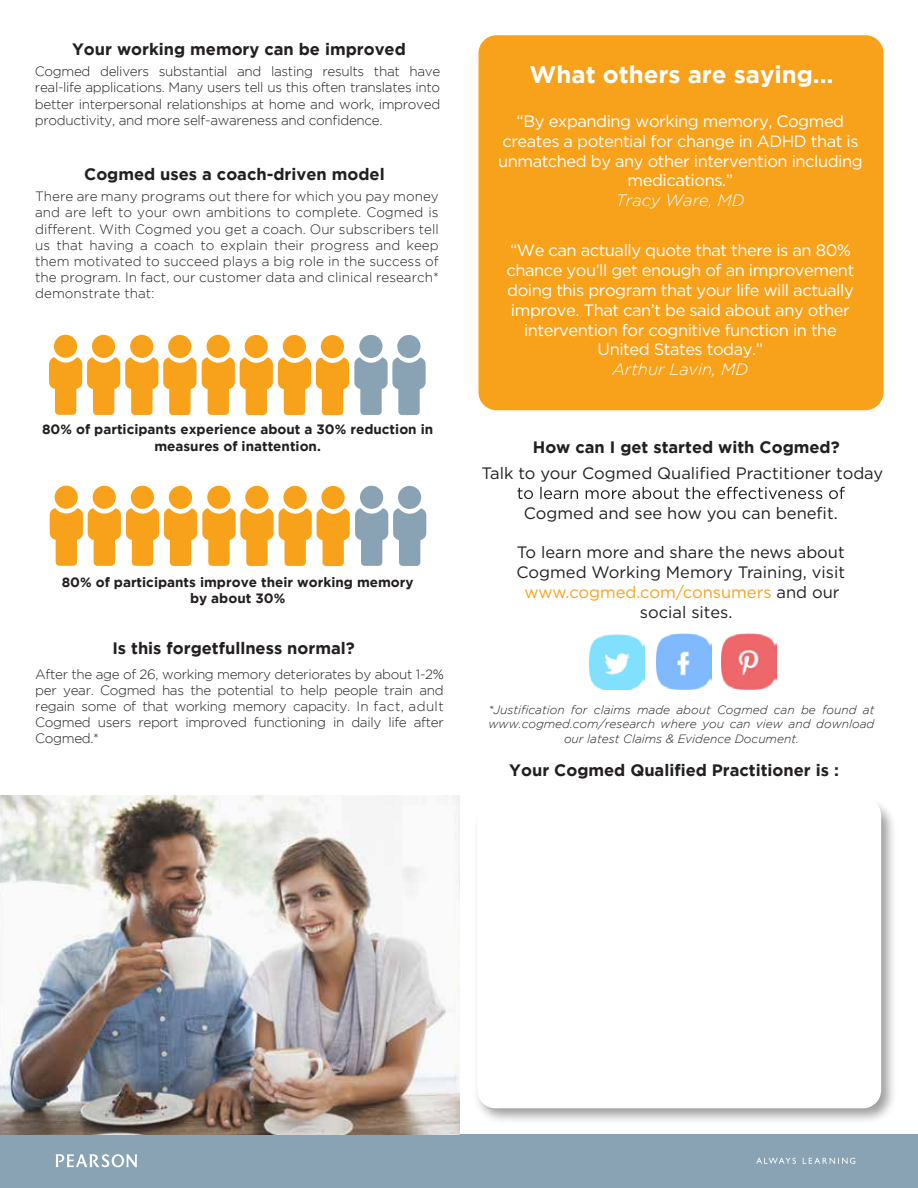
<style>
.page{position:relative;width:918px;height:1188px;background:#fff}
.page>*{position:absolute;margin:0;border:0;box-sizing:border-box;transform-origin:0 0}
.t1{font:700 24px "Gotham";color:#fff}
.t2{font:16.5px/19.8px "Gotham";letter-spacing:-.03em;color:#fff;text-align:center}
.t3{font:700 16.5px "Gotham";color:#231f20}
.t4{font:16.5px "Gotham";color:#231f20}
.t5{font:16.5px "Gotham";color:#f8a21c}
.t6{font:italic 300 16.5px "Gotham";color:#fff}
.t7{font:300 13.5px/16.2px "Gotham";letter-spacing:-.025em;color:#231f20;text-align:justify}
.t8{font:700 13.5px/16.2px "Gotham";color:#231f20;text-align:center}
.t9{font:italic 300 12px/14.4px "Gotham";color:#231f20;text-align:center}
.s1{color:#231f20}
</style>
<div class="page">
<div style="left:478px;top:35px;width:405px;height:375px;background:#f8a21c;border-radius:18px"></div>
<svg style="left:517px;top:487px;width:328px;height:12px"></svg>
<div style="left:0;top:1134px;width:918px;height:54px;background:#89a3b4"></div>
<svg style="left:56px;top:1154px;width:81px;height:13px"></svg>
<svg style="left:756px;top:1158px;width:99px;height:6px"></svg>
<img style="left:0;top:796px;width:460px;height:338px">
<img style="left:477px;top:805px;width:417px;height:316px">
<div style="left:477px;top:797px;width:404px;height:311px;background:#fff;border-radius:18px"></div>
<div style="left:54px;top:335px;width:23px;height:23px;background:#f8a21c;border-radius:50%"></div>
<div style="left:92px;top:335px;width:23px;height:23px;background:#f8a21c;border-radius:50%"></div>
<div style="left:130px;top:335px;width:23px;height:23px;background:#f8a21c;border-radius:50%"></div>
<svg style="left:49px;top:357px;width:147px;height:58px"></svg>
<div style="left:168px;top:335px;width:23px;height:23px;background:#f8a21c;border-radius:50%"></div>
<div style="left:206px;top:335px;width:24px;height:23px;background:#f8a21c;border-radius:50%"></div>
<div style="left:245px;top:335px;width:23px;height:23px;background:#f8a21c;border-radius:50%"></div>
<div style="left:283px;top:335px;width:23px;height:23px;background:#f8a21c;border-radius:50%"></div>
<div style="left:321px;top:335px;width:23px;height:23px;background:#f8a21c;border-radius:50%"></div>
<div style="left:359px;top:335px;width:24px;height:23px;background:#89a3b4;border-radius:50%"></div>
<svg style="left:202px;top:357px;width:224px;height:58px"></svg>
<div style="left:397px;top:335px;width:24px;height:23px;background:#89a3b4;border-radius:50%"></div>
<div style="left:55px;top:486px;width:23px;height:23px;background:#f8a21c;border-radius:50%"></div>
<div style="left:93px;top:486px;width:23px;height:23px;background:#f8a21c;border-radius:50%"></div>
<div style="left:131px;top:486px;width:23px;height:23px;background:#f8a21c;border-radius:50%"></div>
<div style="left:169px;top:486px;width:23px;height:23px;background:#f8a21c;border-radius:50%"></div>
<div style="left:207px;top:486px;width:24px;height:23px;background:#f8a21c;border-radius:50%"></div>
<div style="left:245px;top:486px;width:24px;height:23px;background:#f8a21c;border-radius:50%"></div>
<div style="left:283px;top:486px;width:24px;height:23px;background:#f8a21c;border-radius:50%"></div>
<div style="left:321px;top:486px;width:24px;height:23px;background:#f8a21c;border-radius:50%"></div>
<div style="left:360px;top:486px;width:23px;height:23px;background:#89a3b4;border-radius:50%"></div>
<svg style="left:50px;top:508px;width:376px;height:58px"></svg>
<div style="left:398px;top:486px;width:23px;height:23px;background:#89a3b4;border-radius:50%"></div>
<img style="left:589px;top:634px;width:56px;height:56px">
<img style="left:722px;top:634px;width:55px;height:56px">
<img style="left:656px;top:634px;width:55px;height:56px">
<p class="t3" style="left:72px;top:39px;width:335px">Your working memory can be improved</p>
<p class="t7" style="left:35px;top:63px;width:407px">Cogmed delivers substantial and lasting results that have real-life applications. Many users tell us this often translates into better interpersonal relationships at home and work, improved productivity, and more self-awareness and confidence.</p>
<p class="t3" style="left:84px;top:164px;width:302px">Cogmed uses a coach-driven model</p>
<p class="t7" style="left:35px;top:188px;width:405px">There are many programs out there for which you pay money and are left to your own ambitions to complete. Cogmed is different. With Cogmed you get a coach. Our subscribers tell us that having a coach to explain their progress and keep them motivated to succeed plays a big role in the success of the program. In fact, our customer data and clinical research* demonstrate that:</p>
<p class="t8" style="left:42px;top:421px;width:393px">80% of participants experience about a 30% reduction in measures of inattention.</p>
<p class="t8" style="left:62px;top:574px;width:353px">80% of participants improve their working memory by about 30%</p>
<p class="t3" style="left:112px;top:639px;width:244px">Is this forgetfullness normal?</p>
<p class="t7" style="left:35px;top:666px;width:410px">After the age of 26, working memory deteriorates by about 1-2% per year. Cogmed has the potential to help people train and regain some of that working memory capacity. In fact, adult Cogmed users report improved functioning in daily life after Cogmed.*</p>
<h1 class="t1" style="left:530px;top:61px;width:305px">What others are saying...</h1>
<p class="t2" style="left:498px;top:111px;width:366px">“By expanding working memory, Cogmed creates a potential for change in ADHD that is unmatched by any other intervention including medications.”</p>
<p class="t6" style="left:616px;top:191px;width:130px">Tracy Ware, MD</p>
<p class="t2" style="left:506px;top:240px;width:349px">“We can actually quote that there is an 80% chance you’ll get enough of an improvement doing this program that your life will actually improve. That can’t be said about any other intervention for cognitive function in the United States today.”</p>
<p class="t6" style="left:612px;top:360px;width:137px">Arthur Lavin, MD</p>
<p class="t3" style="left:533px;top:438px;width:308px">How can I get started with Cogmed?</p>
<p class="t4" style="left:482px;top:463px;width:403px">Talk to your Cogmed Qualified Practitioner today</p>
<p class="t4" style="left:524px;top:502px;width:315px">Cogmed and see how you can benefit.</p>
<p class="t4" style="left:517px;top:542px;width:329px">To learn more and share the news about</p>
<p class="t4" style="left:517px;top:562px;width:330px">Cogmed Working Memory Training, visit</p>
<p class="t5" style="left:525px;top:582px;width:317px">www.cogmed.com/consumers <span class="s1">and our</span></p>
<p class="t4" style="left:640px;top:601px;width:94px">social sites.</p>
<p class="t9" style="left:488px;top:703px;width:387px">*Justification for claims made about Cogmed can be found at www.cogmed.com/research where you can view and download our latest Claims &amp; Evidence Document.</p>
<p class="t3" style="left:509px;top:761px;width:331px">Your Cogmed Qualified Practitioner is :</p>
</div>
